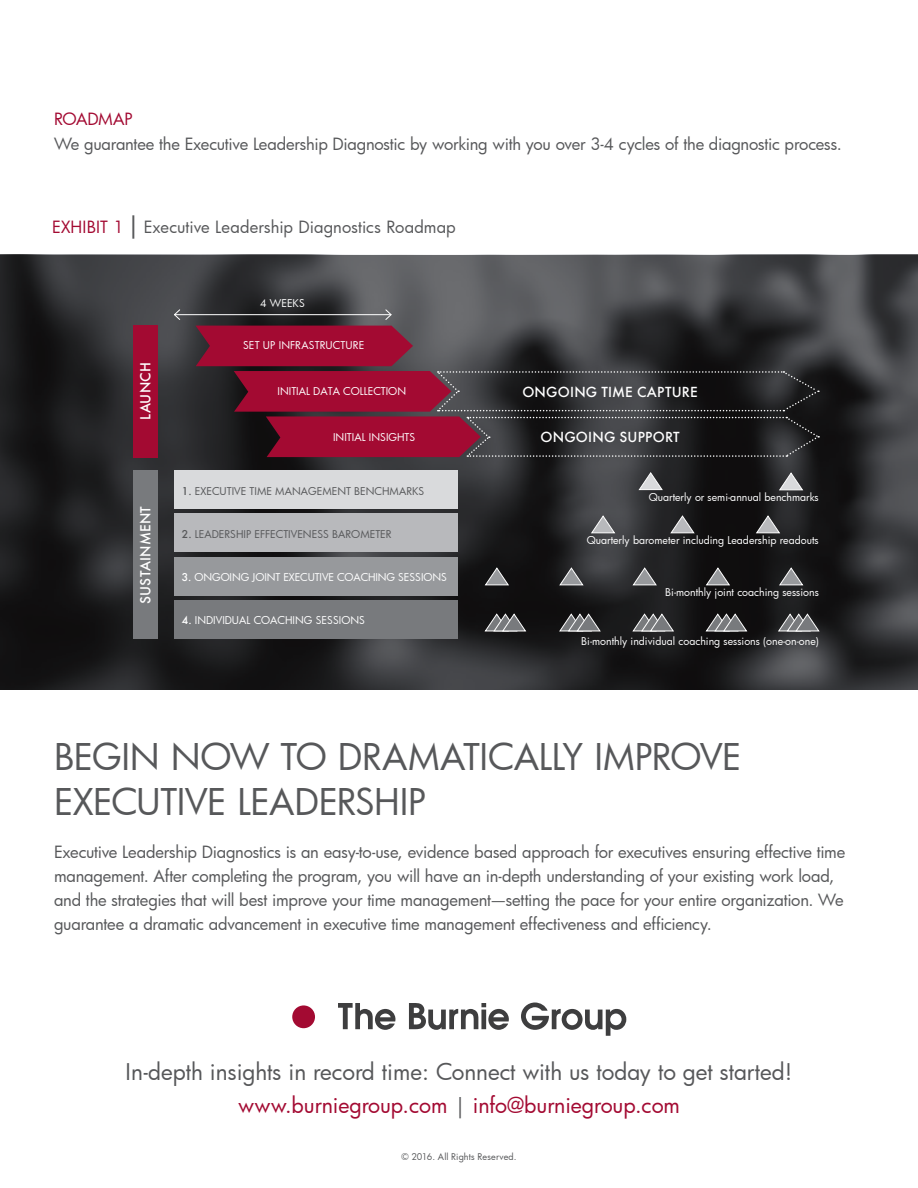
<style>
.page{position:relative;width:918px;height:1188px;background:#fff}
.page>*{position:absolute;margin:0;border:0;box-sizing:border-box;transform-origin:0 0}
.t1{font:36px/44.8px "Futura";letter-spacing:-.01em;color:#57585a}
.t2{font:22.5px "Futura";color:#57585a}
.t3{font:21.3px "Futura";color:#a30a32}
.t4{font:16.5px/24px "Futura";letter-spacing:-.015em;color:#57585a}
.t5{font:16.5px "Futura";letter-spacing:.005em;color:#57585a}
.t6{font:16.5px "Futura";letter-spacing:-.015em;color:#a30a32}
.t7{font:500 13.5px "Futura";letter-spacing:.015em;color:#fff}
.t8{font:10.5px "Futura";color:#fff}
.t9{font:10.5px "Futura";color:#57585a}
.t10{font:9px "Futura";letter-spacing:.01em;color:#57585a}
.s1{color:#a30a32}
.s2{font-weight:500;font-size:24.75px}
.s3{font-weight:500}
.s4{color:#57585a}
</style>
<div class="page">
<svg style="left:0;top:255px;width:918px;height:434px;background:#2d2d2f"></svg>
<div style="left:133px;top:326px;width:24px;height:132px;background:#a30a32"></div>
<div style="left:133px;top:470px;width:24px;height:169px;background:#787a7d"></div>
<div style="left:174px;top:470px;width:283px;height:39px;background:#d9dadc"></div>
<div style="left:174px;top:514px;width:283px;height:38px;background:#b8b9bc"></div>
<div style="left:174px;top:557px;width:283px;height:39px;background:#97999c"></div>
<div style="left:174px;top:601px;width:283px;height:38px;background:#787a7d"></div>
<svg style="left:485px;top:614px;width:41px;height:17px"></svg>
<svg style="left:560px;top:614px;width:40px;height:17px"></svg>
<svg style="left:633px;top:614px;width:41px;height:17px"></svg>
<svg style="left:706px;top:614px;width:41px;height:17px"></svg>
<svg style="left:778px;top:614px;width:41px;height:17px"></svg>
<hr style="left:174px;top:314px;width:217px;height:1px;background:#fff">
<svg style="left:173px;top:309px;width:8px;height:12px"></svg>
<svg style="left:196px;top:309px;width:623px;height:148px;background:#502935"></svg>
<svg style="left:485px;top:568px;width:24px;height:17px"></svg>
<svg style="left:560px;top:568px;width:23px;height:17px"></svg>
<svg style="left:633px;top:568px;width:24px;height:17px"></svg>
<svg style="left:706px;top:568px;width:24px;height:17px"></svg>
<svg style="left:779px;top:568px;width:24px;height:17px"></svg>
<svg style="left:591px;top:516px;width:24px;height:17px"></svg>
<svg style="left:671px;top:516px;width:23px;height:17px"></svg>
<svg style="left:756px;top:516px;width:24px;height:17px"></svg>
<svg style="left:639px;top:472px;width:24px;height:18px"></svg>
<svg style="left:779px;top:473px;width:24px;height:17px"></svg>
<svg style="left:338px;top:1003px;width:57px;height:27px"></svg>
<svg style="left:409px;top:1003px;width:100px;height:27px"></svg>
<svg style="left:521px;top:1003px;width:105px;height:33px"></svg>
<div style="left:292px;top:1005px;width:23px;height:23px;background:#a30a32;border-radius:50%"></div>
<p class="t6" style="left:54px;top:108px;width:80px">ROADMAP</p>
<p class="t4" style="left:54px;top:131px;width:789px">We guarantee the Executive Leadership Diagnostic by working with you over 3-4 cycles of the diagnostic process.</p>
<p class="t5" style="left:52px;top:216px;width:405px"><span class="s1">EXHIBIT 1</span> <span class="s2">|</span> Executive Leadership Diagnostics Roadmap</p>
<p class="t7" style="left:136px;top:420px;width:59px;rotate:-90deg">LAUNCH</p>
<p class="t7" style="left:136px;top:604px;width:99px;rotate:-90deg">SUSTAINMENT</p>
<p class="t8" style="left:260px;top:296px;width:46px">4 WEEKS</p>
<p class="t8" style="left:243px;top:338px;width:123px">SET UP INFRASTRUCTURE</p>
<p class="t8" style="left:278px;top:384px;width:130px">INITIAL DATA COLLECTION</p>
<p class="t8" style="left:333px;top:430px;width:84px">INITIAL INSIGHTS</p>
<p class="t9" style="left:182px;top:484px;width:244px"><span class="s3">1.</span> EXECUTIVE TIME MANAGEMENT BENCHMARKS</p>
<p class="t9" style="left:182px;top:527px;width:211px"><span class="s3">2.</span> LEADERSHIP EFFECTIVENESS BAROMETER</p>
<p class="t8" style="left:182px;top:570px;width:266px"><span class="s3">3.</span> ONGOING JOINT EXECUTIVE COACHING SESSIONS</p>
<p class="t8" style="left:182px;top:613px;width:185px"><span class="s3">4.</span> INDIVIDUAL COACHING SESSIONS</p>
<p class="t7" style="left:522px;top:382px;width:177px">ONGOING TIME CAPTURE</p>
<p class="t7" style="left:540px;top:428px;width:141px">ONGOING SUPPORT</p>
<p class="t8" style="left:649px;top:490px;width:172px">Quarterly or semi-annual benchmarks</p>
<p class="t8" style="left:587px;top:533px;width:234px">Quarterly barometer including Leadership readouts</p>
<p class="t8" style="left:665px;top:585px;width:155px">Bi-monthly joint coaching sessions</p>
<p class="t8" style="left:581px;top:634px;width:239px">Bi-monthly individual coaching sessions (one-on-one)</p>
<p class="t1" style="left:54px;top:734px;width:689px">BEGIN NOW TO DRAMATICALLY IMPROVE<br>EXECUTIVE LEADERSHIP</p>
<p class="t4" style="left:54px;top:840px;width:793px">Executive Leadership Diagnostics is an easy-to-use, evidence based approach for executives ensuring effective time management. After completing the program, you will have an in-depth understanding of your existing work load, and the strategies that will best improve your time management—setting the pace for your entire organization. We guarantee a dramatic advancement in executive time management effectiveness and efficiency.</p>
<p class="t2" style="left:126px;top:1057px;width:668px">In-depth insights in record time: Connect with us today to get started!</p>
<p class="t3" style="left:238px;top:1090px;width:443px">www.burniegroup.com <span class="s4">|</span> info@burniegroup.com</p>
<p class="t10" style="left:401px;top:1150px;width:117px">© 2016. All Rights Reserved.</p>
</div>
